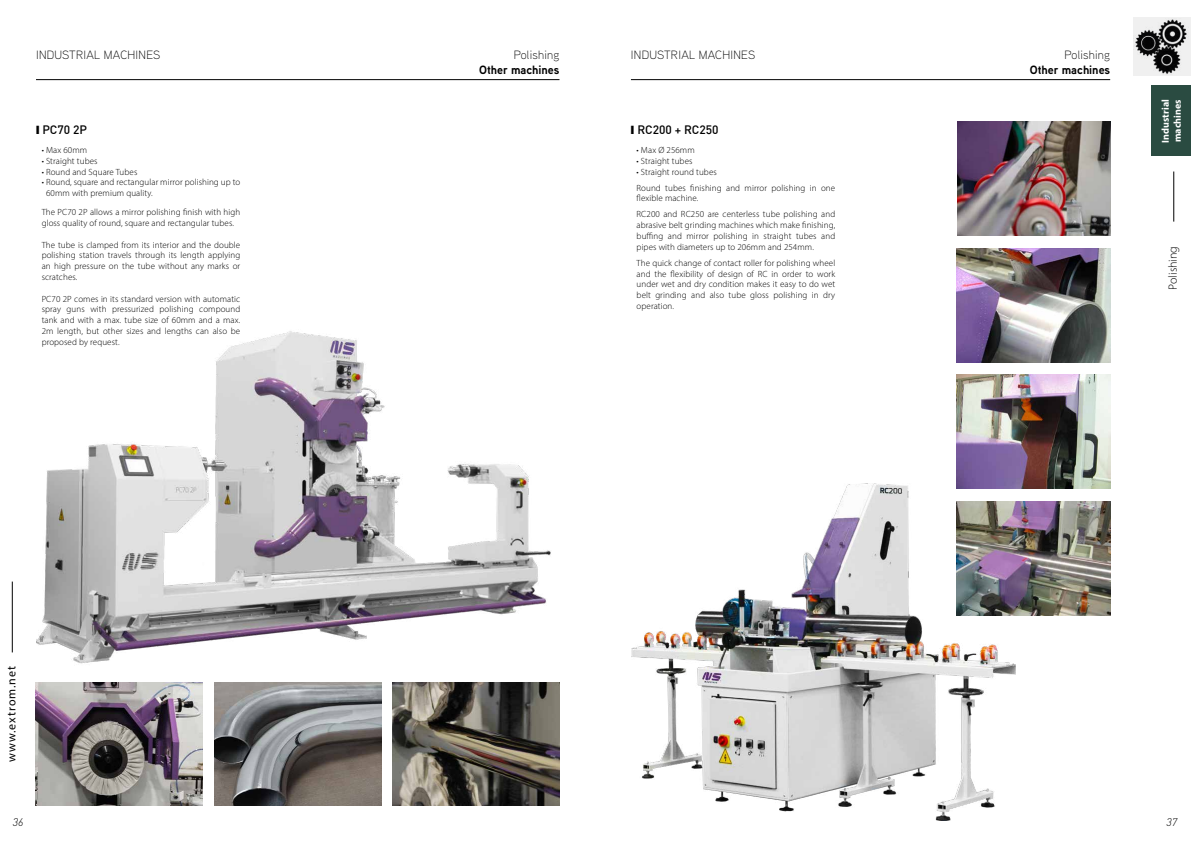
<style>
.page{position:relative;width:1191px;height:842px;background:#fff}
.page>*{position:absolute;margin:0;border:0;box-sizing:border-box;transform-origin:0 0}
.t1{font:300 12px "Aaux Next";letter-spacing:.02em;color:#000}
.t2{font:700 12px "Aaux Next";color:#000}
.t3{font:500 12px "DIN";color:#000}
.t4{font:12px "Myriad Pro";letter-spacing:.075em;color:#000}
.t5{font:300 12px "Myriad Pro";color:#000}
.t6{font:italic 300 11px "DIN Pro";color:#000}
.t7{font:700 10px/12px "Myriad Pro";color:#fff}
.t8{font:300 9px/10.8px "Myriad Pro";letter-spacing:.01em;color:#000}
</style>
<div class="page">
<hr style="left:12px;top:582px;width:1px;height:70px;background:#000">
<div style="left:1133px;top:17px;width:58px;height:59px;background:#f0f0f0"></div>
<img style="left:1135px;top:19px;width:52px;height:55px">
<div style="left:1151px;top:86px;width:40px;height:70px;background:#2a4b41"></div>
<img style="left:631px;top:484px;width:384px;height:337px">
<img style="left:36px;top:331px;width:515px;height:333px">
<img style="left:393px;top:682px;width:166px;height:124px">
<img style="left:957px;top:122px;width:153px;height:114px">
<img style="left:956px;top:248px;width:154px;height:114px">
<img style="left:956px;top:375px;width:154px;height:113px">
<img style="left:36px;top:682px;width:167px;height:124px">
<img style="left:214px;top:682px;width:167px;height:124px">
<img style="left:956px;top:501px;width:154px;height:114px">
<hr style="left:631px;top:79px;width:479px;height:1px;background:#000">
<hr style="left:36px;top:79px;width:523px;height:1px;background:#000">
<hr style="left:1173px;top:171px;width:1px;height:51px;background:#000">
<h1 class="t1" style="left:36px;top:47px;width:126px">INDUSTRIAL MACHINES</h1>
<h1 class="t1" style="left:514px;top:47px;width:47px">Polishing</h1>
<h1 class="t2" style="left:479px;top:61px;width:82px">Other machines</h1>
<h1 class="t3" style="left:36px;top:122px;width:53px">❙ PC70 2P</h1>
<p class="t8" style="left:42px;top:144px;width:47px">• Max 60mm</p>
<p class="t8" style="left:42px;top:155px;width:57px">• Straight tubes</p>
<p class="t8" style="left:42px;top:166px;width:97px">• Round and Square Tubes</p>
<p class="t8" style="left:46px;top:177px;width:196px;text-indent:-4px">• Round, square and rectangular mirror polishing up to<br>60mm with premium quality.</p>
<p class="t8" style="left:42px;top:207px;width:200px">The PC70 2P allows a mirror polishing finish with high gloss quality of round, square and rectangular tubes.</p>
<p class="t8" style="left:42px;top:239px;width:200px;text-align:justify">The tube is clamped from its interior and the double polishing station travels through its length applying an high pressure on the tube without any marks or scratches.</p>
<p class="t8" style="left:42px;top:293px;width:200px;text-align:justify">PC70 2P comes in its standard version with automatic spray guns with pressurized polishing compound tank and with a max. tube size of 60mm and a max.<br>2m length, but other sizes and lengths can also be proposed by request.</p>
<h1 class="t1" style="left:631px;top:47px;width:126px">INDUSTRIAL MACHINES</h1>
<h1 class="t1" style="left:1064px;top:47px;width:47px">Polishing</h1>
<h1 class="t2" style="left:1029px;top:61px;width:82px">Other machines</h1>
<h1 class="t3" style="left:631px;top:122px;width:89px">❙ RC200 + RC250</h1>
<p class="t8" style="left:636px;top:144px;width:60px">• Max Ø 256mm</p>
<p class="t8" style="left:636px;top:155px;width:57px">• Straight tubes</p>
<p class="t8" style="left:636px;top:163px;width:200px;line-height:16px">• Straight round tubes<br>Round tubes finishing and mirror polishing in one</p>
<p class="t8" style="left:636px;top:190px;width:200px;line-height:16px">flexible machine.<br>RC200 and RC250 are centerless tube polishing and</p>
<p class="t8" style="left:636px;top:220px;width:200px;text-align:justify">abrasive belt grinding machines which make finishing, buffing and mirror polishing in straight tubes and pipes with diameters up to 206mm and 254mm.</p>
<p class="t8" style="left:636px;top:257px;width:200px;text-align:justify">The quick change of contact roller for polishing wheel and the flexibility of design of RC in order to work under wet and dry condition makes it easy to do wet belt grinding and also tube gloss polishing in dry operation.</p>
<p class="t7" style="left:1159px;top:143px;width:45px;rotate:-90deg">Industrial machines</p>
<h1 class="t5" style="left:1165px;top:290px;width:45px;rotate:-90deg">Polishing</h1>
<h1 class="t4" style="left:4px;top:762px;width:97px;rotate:-90deg">www.extrom.net</h1>
<p class="t6" style="left:13px;top:814px;width:12px">36</p>
<p class="t6" style="left:1166px;top:814px;width:12px">37</p>
</div>
